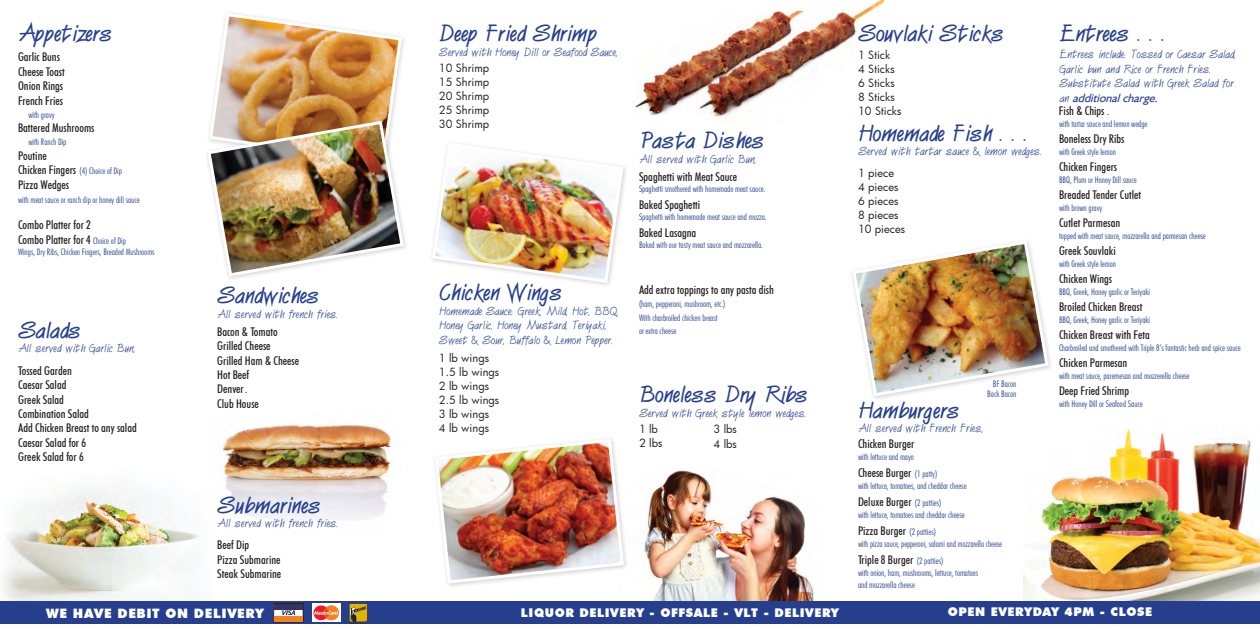
<style>
.page{position:relative;width:1260px;height:630px;background:#fff}
.page>*{position:absolute;margin:0;border:0;box-sizing:border-box;transform-origin:0 0}
.t1{font:700 24px "Vizier";color:#253f8e}
.t2{font:900 13px "Futura BT";letter-spacing:.05em;color:#fff}
.t3{font:500 condensed 12px/14.4px "Futura BT";color:#231f20}
.t4{font:12px/14.4px "Vizier Normal";color:#253f8e}
.t5{font:900 12px "Futura BT";letter-spacing:.05em;color:#fff}
.t6{font:11px/14px "Futura";color:#231f20}
.t7{font:300 condensed 9px/12px "Futura BT";color:#253f8e}
.s1{font-weight:300;font-size:9px;color:#253f8e}
.s2{font-family:"Futura";font-weight:400;font-stretch:normal;font-size:11px;color:#253f8e}
.s3{font-family:"Humanist";font-style:italic}
</style>
<div class="page">
<img style="left:634px;top:55px;width:61px;height:59px">
<img style="left:695px;top:0;width:188px;height:117px">
<img style="left:617px;top:470px;width:208px;height:132px">
<img style="left:0;top:488px;width:248px;height:114px">
<img style="left:212px;top:425px;width:179px;height:111px">
<img style="left:1023px;top:429px;width:237px;height:173px">
<div style="left:431px;top:436px;width:198px;height:153px;background:#fff"></div>
<img style="left:434px;top:438px;width:192px;height:147px">
<img style="left:852px;top:241px;width:198px;height:157px">
<img style="left:207px;top:13px;width:198px;height:265px">
<img style="left:432px;top:143px;width:193px;height:142px">
<div style="left:0;top:602px;width:1260px;height:22px;background:#253f8e"></div>
<svg style="left:312px;top:604px;width:29px;height:18px"></svg>
<svg style="left:313px;top:605px;width:26px;height:15px"></svg>
<svg style="left:276px;top:609px;width:25px;height:7px"></svg>
<div style="left:274px;top:603px;width:29px;height:19px;border:1px solid #231f20"></div>
<div style="left:274px;top:604px;width:29px;height:5px;background:#34345c"></div>
<div style="left:274px;top:616px;width:29px;height:5px;background:#f58220"></div>
<svg style="left:281px;top:610px;width:15px;height:5px"></svg>
<svg style="left:349px;top:603px;width:19px;height:19px"></svg>
<p class="t1" style="left:18px;top:18px;width:95px">Appetizers</p>
<p class="t3" style="left:18px;top:50px;width:48px">Garlic Buns<br>Cheese Toast<br>Onion Rings<br>French Fries</p>
<p class="t7" style="left:28px;top:109px;width:28px">with gravy</p>
<p class="t3" style="left:18px;top:121px;width:78px">Battered Mushrooms</p>
<p class="t7" style="left:28px;top:136px;width:39px">with Ranch Dip</p>
<p class="t3" style="left:18px;top:148px;width:105px">Poutine<br>Chicken Fingers <span class="s1">(4) Choice of Dip<br></span>Pizza Wedges</p>
<p class="t7" style="left:18px;top:194px;width:123px">with meat sauce or ranch dip or honey dill sauce</p>
<p class="t3" style="left:18px;top:218px;width:109px">Combo Platter for 2<br>Combo Platter for 4 <span class="s1">Choice of Dip</span></p>
<p class="t7" style="left:18px;top:245px;width:138px">Wings, Dry Ribs, Chicken Fingers, Breaded Mushrooms</p>
<p class="t1" style="left:18px;top:314px;width:63px">Salads</p>
<p class="t4" style="left:18px;top:341px;width:119px">All served with Garlic Bun,</p>
<p class="t3" style="left:18px;top:363px;width:120px">Tossed Garden<br>Caesar Salad<br>Greek Salad<br>Combination Salad<br>Add Chicken Breast to any salad<br>Caesar Salad for 6<br>Greek Salad for 6</p>
<p class="t1" style="left:217px;top:280px;width:103px">Sandwiches</p>
<p class="t4" style="left:217px;top:307px;width:122px">All served with french fries.</p>
<p class="t3" style="left:217px;top:324px;width:83px">Bacon &amp; Tomato<br>Grilled Cheese<br>Grilled Ham &amp; Cheese<br>Hot Beef<br>Denver<span class="s2">.<br></span>Club House</p>
<p class="t1" style="left:217px;top:490px;width:104px">Submarines</p>
<p class="t4" style="left:217px;top:517px;width:122px">All served with french fries.</p>
<p class="t3" style="left:217px;top:538px;width:65px">Beef Dip<br>Pizza Submarine<br>Steak Submarine</p>
<p class="t1" style="left:439px;top:18px;width:159px">Deep Fried Shrimp</p>
<p class="t4" style="left:439px;top:45px;width:180px">Served with Honey Dill or Seafood Sauce,</p>
<p class="t6" style="left:439px;top:61px;width:52px;text-align:justify">10 Shrimp 15 Shrimp 20 Shrimp 25 Shrimp 30 Shrimp</p>
<p class="t1" style="left:439px;top:277px;width:124px">Chicken Wings</p>
<p class="t4" style="left:439px;top:304px;width:181px">Homemade Sauce: Greek, Mild, Hot, BBQ,<br>Honey Garlic, Honey Mustard, Teriyaki,<br>Sweet &amp; Sour, Buffalo &amp; Lemon Pepper.</p>
<p class="t6" style="left:439px;top:351px;width:62px">1 lb wings<br>1.5 lb wings<br>2 lb wings<br>2.5 lb wings<br>3 lb wings<br>4 lb wings</p>
<p class="t1" style="left:639px;top:125px;width:126px">Pasta Dishes</p>
<p class="t4" style="left:639px;top:152px;width:119px">All served with Garlic Bun,</p>
<p class="t3" style="left:639px;top:169px;width:100px">Spaghetti with Meat Sauce</p>
<p class="t7" style="left:639px;top:182px;width:128px">Spaghetti smothered with homemade meat sauce.</p>
<p class="t3" style="left:639px;top:197px;width:63px">Baked Spaghetti</p>
<p class="t7" style="left:639px;top:210px;width:129px">Spaghetti with homemade meat sauce and mozza.</p>
<p class="t3" style="left:639px;top:226px;width:59px">Baked Lasagna</p>
<p class="t7" style="left:639px;top:239px;width:126px">Baked with our tasty meat sauce and mozzarella.</p>
<p class="t3" style="left:639px;top:283px;width:136px">Add extra toppings to any pasta dish</p>
<p class="t7" style="left:639px;top:298px;width:88px">(ham, pepperoni, mushroom, etc.)</p>
<p class="t7" style="left:639px;top:311px;width:80px">With charbroiled chicken breast</p>
<p class="t7" style="left:639px;top:324px;width:39px">or extra cheese</p>
<p class="t1" style="left:639px;top:379px;width:170px">Boneless Dry Ribs</p>
<p class="t4" style="left:639px;top:406px;width:168px">Served with Greek style lemon wedges.</p>
<p class="t6" style="left:639px;top:422px;width:25px">1 lb<br>2 lbs</p>
<p class="t6" style="left:714px;top:422px;width:25px;line-height:15px">3 lbs<br>4 lbs</p>
<p class="t1" style="left:858px;top:18px;width:147px">Souvlaki Sticks</p>
<p class="t6" style="left:858px;top:48px;width:34px">1 Stick</p>
<p class="t6" style="left:858px;top:62px;width:45px">4 Sticks<br>6 Sticks<br>8 Sticks<br>10 Sticks</p>
<p class="t1" style="left:858px;top:118px;width:171px">Homemade Fish . . .</p>
<p class="t4" style="left:858px;top:144px;width:185px">Served with tartar sauce &amp; lemon wedges.</p>
<p class="t6" style="left:858px;top:166px;width:38px">1 piece</p>
<p class="t6" style="left:858px;top:180px;width:49px">4 pieces<br>6 pieces<br>8 pieces<br>10 pieces</p>
<p class="t7" style="left:993px;top:378px;width:25px">BF Bacon</p>
<p class="t7" style="left:987px;top:388px;width:31px">Back Bacon</p>
<p class="t1" style="left:858px;top:394px;width:102px">Hamburgers</p>
<p class="t4" style="left:858px;top:421px;width:127px">All served with French Fries,</p>
<p class="t3" style="left:858px;top:437px;width:58px">Chicken Burger</p>
<p class="t7" style="left:858px;top:451px;width:57px">with lettuce and mayo</p>
<p class="t3" style="left:858px;top:466px;width:81px">Cheese Burger <span class="s1">(1 patty)</span></p>
<p class="t7" style="left:858px;top:480px;width:110px">with lettuce, tomatoes, and cheddar cheese</p>
<p class="t3" style="left:858px;top:495px;width:85px">Deluxe Burger <span class="s1">(2 patties)</span></p>
<p class="t7" style="left:858px;top:509px;width:108px">with lettuce, tomatoes and cheddar cheese</p>
<p class="t3" style="left:858px;top:524px;width:79px">Pizza Burger <span class="s1">(2 patties)</span></p>
<p class="t7" style="left:858px;top:538px;width:146px">with pizza sauce, pepperoni, salami and mozzarella cheese</p>
<p class="t3" style="left:858px;top:553px;width:87px">Triple 8 Burger <span class="s1">(2 patties)</span></p>
<p class="t7" style="left:858px;top:567px;width:122px">with onion, ham, mushrooms, lettuce, tomatoes and mozzarella cheese</p>
<p class="t1" style="left:1059px;top:18px;width:107px">Entrees . . .</p>
<p class="t4" style="left:1059px;top:48px;width:178px">Entrees include: Tossed or Caesar Salad, Garlic bun and Rice or French Fries.<br>Substitute Salad with Greek Salad for a n <span class="s3">additionalcharge.</span></p>
<p class="t3" style="left:1059px;top:104px;width:52px">Fish &amp; Chips <span class="s2">.</span></p>
<p class="t7" style="left:1059px;top:118px;width:90px">with tartar sauce and lemon wedge</p>
<p class="t3" style="left:1059px;top:132px;width:67px">Boneless Dry Ribs</p>
<p class="t7" style="left:1059px;top:146px;width:58px">with Greek style lemon</p>
<p class="t3" style="left:1059px;top:160px;width:60px">Chicken Fingers</p>
<p class="t7" style="left:1059px;top:174px;width:79px">BBQ, Plum or Honey Dill sauce</p>
<p class="t3" style="left:1059px;top:188px;width:84px">Breaded Tender Cutlet</p>
<p class="t7" style="left:1059px;top:202px;width:45px">with brown gravy</p>
<p class="t3" style="left:1059px;top:216px;width:63px">Cutlet Parmesan</p>
<p class="t7" style="left:1059px;top:230px;width:148px">topped with meat sauce, mozzarella and parmesan cheese</p>
<p class="t3" style="left:1059px;top:244px;width:58px">Greek Souvlaki</p>
<p class="t7" style="left:1059px;top:258px;width:58px">with Greek style lemon</p>
<p class="t3" style="left:1059px;top:272px;width:55px">Chicken Wings</p>
<p class="t7" style="left:1059px;top:286px;width:93px">BBQ, Greek, Honey garlic or Teriyaki</p>
<p class="t3" style="left:1059px;top:300px;width:85px">Broiled Chicken Breast</p>
<p class="t7" style="left:1059px;top:314px;width:93px">BBQ, Greek, Honey garlic or Teriyaki</p>
<p class="t3" style="left:1059px;top:328px;width:92px">Chicken Breast with Feta</p>
<p class="t7" style="left:1059px;top:342px;width:183px">Charbroiled and smothered with Triple 8’s fantastic herb and spice sauce</p>
<p class="t3" style="left:1059px;top:356px;width:70px">Chicken Parmesan</p>
<p class="t7" style="left:1059px;top:370px;width:132px">with meat sauce, paremesan and mozzerella cheese</p>
<p class="t3" style="left:1059px;top:384px;width:72px">Deep Fried Shrimp</p>
<p class="t7" style="left:1059px;top:398px;width:85px">with Honey Dill or Seafood Sauce</p>
<p class="t2" style="left:46px;top:605px;width:219px">WE HAVE DEBIT ON DELIVERY</p>
<p class="t5" style="left:521px;top:605px;width:319px">LIQUOR DELIVERY - OFFSALE - VLT - DELIVERY</p>
<p class="t5" style="left:948px;top:605px;width:206px">OPEN EVERYDAY 4PM - CLOSE</p>
</div>
